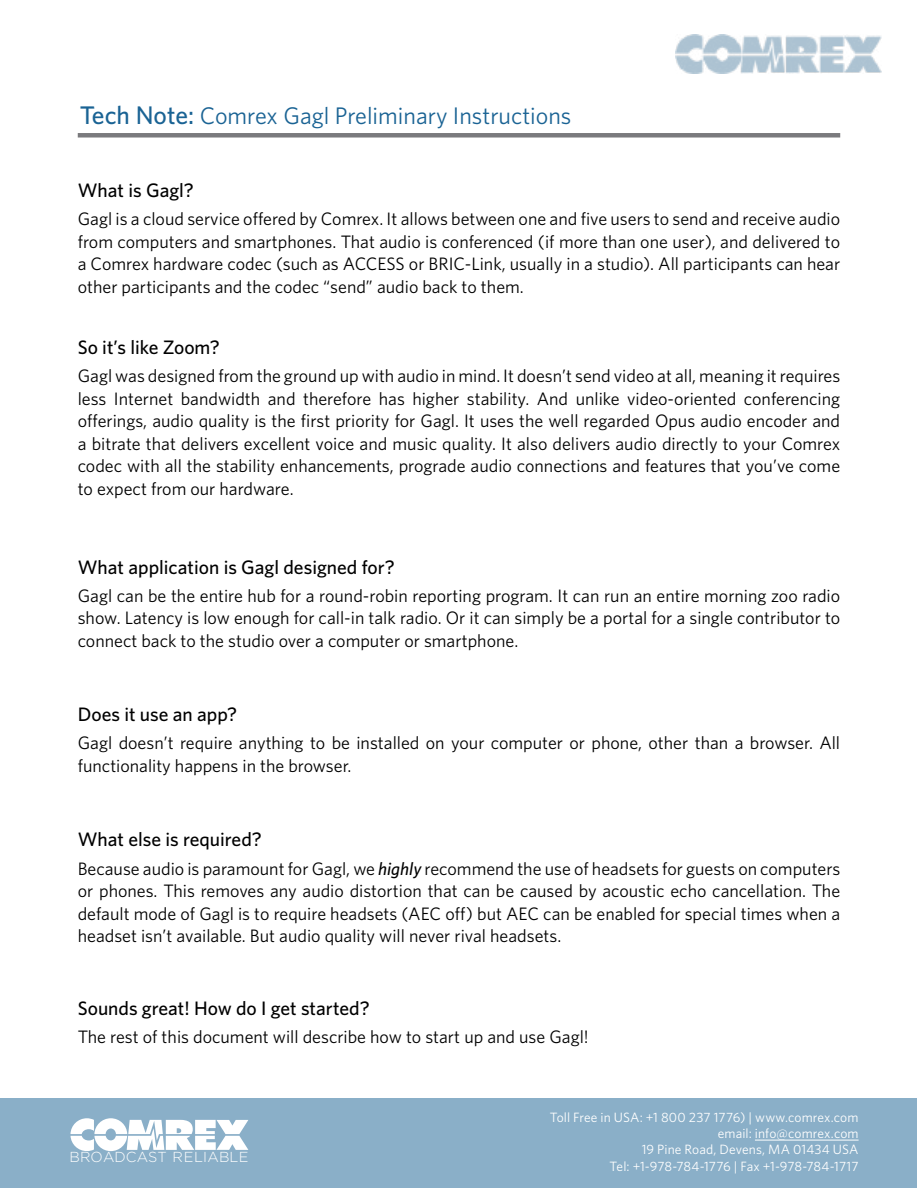
<style>
.page{position:relative;width:918px;height:1188px;background:#fff}
.page>*{position:absolute;margin:0;border:0;box-sizing:border-box;transform-origin:0 0}
.t1{font:24px "Whitney";color:#1a6394}
.t2{font:500 19.5px "Whitney";color:#000}
.t3{font:18px/22.5px "Whitney";color:#000;text-align:justify}
.t4{font:300 14.55px "Gotham";letter-spacing:.005em;color:#fff}
.t5{font:13.5px/16.2px "Whitney";letter-spacing:.005em;color:#fff;text-align:right}
.s1{font-weight:500;font-size:25.5px}
.s2{font-weight:500;font-style:italic}
</style>
<div class="page">
<div style="left:1px;top:1098px;width:916px;height:89px;background:#8aafc8"></div>
<div style="left:78px;top:133px;width:762px;height:5px;background:#7a7a7d"></div>
<hr style="left:755px;top:1140px;width:104px;height:1px;background:#fff">
<svg style="left:70px;top:1118px;width:178px;height:33px"></svg>
<img style="left:675px;top:35px;width:206px;height:38px">
<h1 class="t1" style="left:80px;top:101px;width:493px"><span class="s1">Tech Note:</span> Comrex Gagl Preliminary Instructions</h1>
<p class="t2" style="left:78px;top:179px;width:118px">What is Gagl?</p>
<p class="t3" style="left:78px;top:207px;width:764px">Gagl is a cloud service offered by Comrex. It allows between one and five users to send and receive audio from computers and smartphones. That audio is conferenced (if more than one user), and delivered to a Comrex hardware codec (such as ACCESS or BRIC-Link, usually in a studio). All participants can hear other participants and the codec “send” audio back to them.</p>
<p class="t2" style="left:78px;top:335px;width:144px">So it’s like Zoom?</p>
<p class="t3" style="left:78px;top:364px;width:764px">Gagl was designed from the ground up with audio in mind. It doesn’t send video at all, meaning it requires less Internet bandwidth and therefore has higher stability. And unlike video-oriented conferencing offerings, audio quality is the first priority for Gagl. It uses the well regarded Opus audio encoder and a bitrate that delivers excellent voice and music quality. It also delivers audio directly to your Comrex codec with all the stability enhancements, prograde audio connections and features that you’ve come to expect from our hardware.</p>
<p class="t2" style="left:78px;top:555px;width:319px">What application is Gagl designed for?</p>
<p class="t3" style="left:78px;top:584px;width:764px">Gagl can be the entire hub for a round-robin reporting program. It can run an entire morning zoo radio show. Latency is low enough for call-in talk radio. Or it can simply be a portal for a single contributor to connect back to the studio over a computer or smartphone.</p>
<p class="t2" style="left:78px;top:702px;width:161px">Does it use an app?</p>
<p class="t3" style="left:78px;top:731px;width:764px">Gagl doesn’t require anything to be installed on your computer or phone, other than a browser. All functionality happens in the browser.</p>
<p class="t2" style="left:78px;top:828px;width:186px">What else is required?</p>
<p class="t3" style="left:78px;top:857px;width:764px">Because audio is paramount for Gagl, we <span class="s2">highly</span> recommend the use of headsets for guests on computers or phones. This removes any audio distortion that can be caused by acoustic echo cancellation. The default mode of Gagl is to require headsets (AEC off) but AEC can be enabled for special times when a headset isn’t available. But audio quality will never rival headsets.</p>
<p class="t2" style="left:78px;top:997px;width:294px">Sounds great! How do I get started?</p>
<p class="t3" style="left:78px;top:1026px;width:513px">The rest of this document will describe how to start up and use Gagl!</p>
<p class="t4" style="left:69px;top:1149px;width:180px">BROADCAST RELIABLE</p>
<p class="t5" style="left:550px;top:1109px;width:310px">Toll Free in USA: +1 800 237 1776) | www.comrex.com email: info@comrex.com<br>19 Pine Road, Devens, MA 01434 USA<br>Tel: +1-978-784-1776 | Fax +1-978-784-1717</p>
</div>
